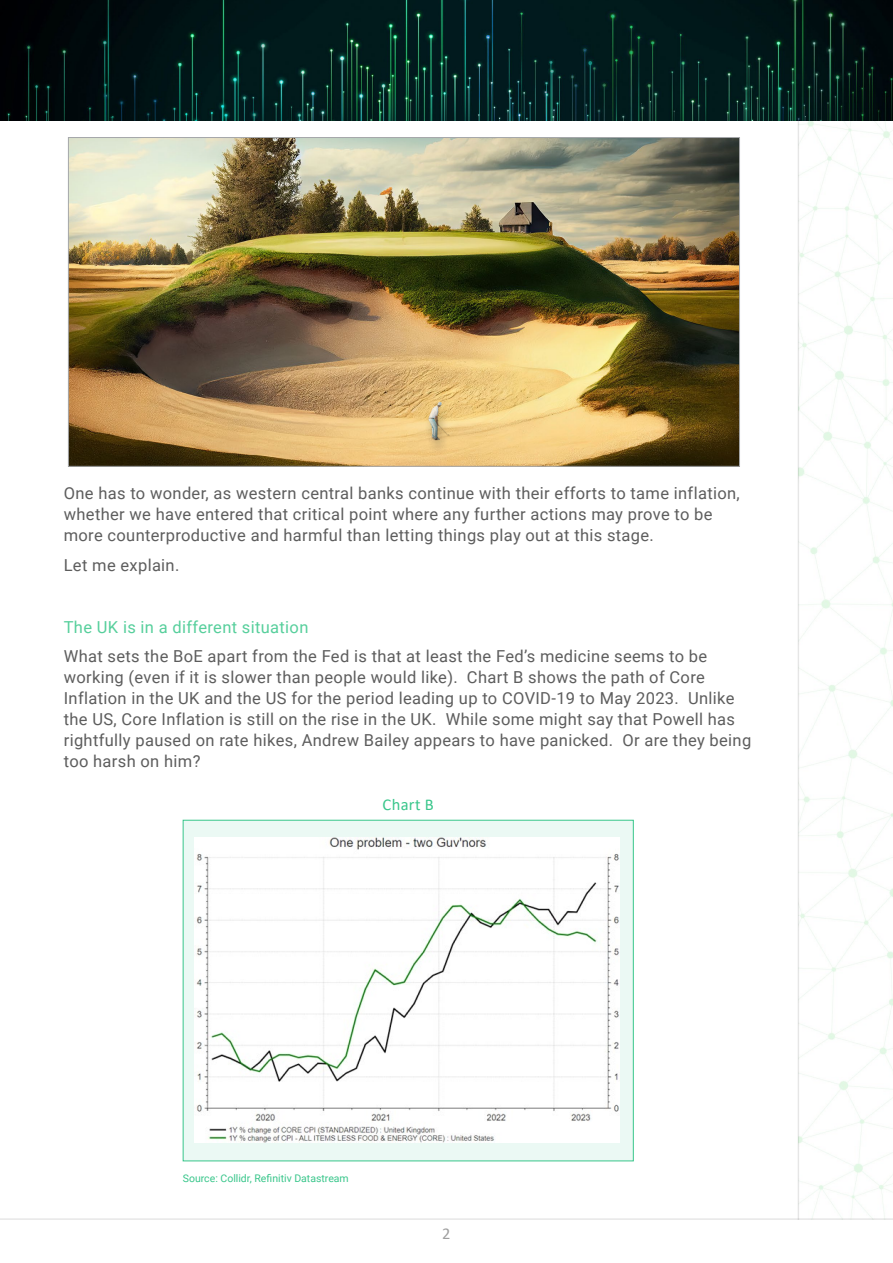
<style>
.page{position:relative;width:893px;height:1263px;background:#fff}
.page>*{position:absolute;margin:0;border:0;box-sizing:border-box;transform-origin:0 0}
.t1{font:16.5px/21px "Roboto";letter-spacing:.02em;color:#5d5d5d}
.t2{font:16.5px "Roboto";letter-spacing:.02em;color:#57cf9c}
.t3{font:16.5px "Calibri";letter-spacing:.02em;color:#39c68b}
.t4{font:16.5px "Calibri";color:#9f9f9f}
.t5{font:10.5px "Roboto";color:#39c68b}
</style>
<div class="page">
<img style="left:799px;top:120px;width:94px;height:1098px">
<hr style="left:798px;top:94px;width:1px;height:1126px;background:#000">
<img style="left:1px;top:0;width:892px;height:120px">
<hr style="left:0;top:1218px;width:893px;height:2px;background:#000">
<img style="left:70px;top:139px;width:668px;height:326px">
<div style="left:183px;top:820px;width:450px;height:341px;background:#ebf9f4"></div>
<img style="left:195px;top:837px;width:425px;height:305px">
<div style="left:183px;top:820px;width:451px;height:341px;border:1px solid #39c68b"></div>
<div style="left:422px;top:401px;width:31px;height:55px;background:#efc57d"></div>
<img style="left:400px;top:374px;width:60px;height:74px">
<div style="left:417px;top:391px;width:33px;height:54px;background:#fff;opacity:.75"></div>
<div style="left:423px;top:395px;width:29px;height:55px;background:#000;opacity:.75"></div>
<svg style="left:438px;top:425px;width:11px;height:11px"></svg>
<p class="t1" style="left:64px;top:482px;width:677px">One has to wonder, as western central banks continue with their efforts to tame inflation, whether we have entered that critical point where any further actions may prove to be more counterproductive and harmful than letting things play out at this stage.</p>
<p class="t1" style="left:64px;top:554px;width:117px">Let me explain.</p>
<p class="t2" style="left:64px;top:615px;width:246px">The UK is in a different situation</p>
<p class="t1" style="left:64px;top:645px;width:689px">What sets the BoE apart from the Fed is that at least the Fed’s medicine seems to be working (even if it is slower than people would like). Chart B shows the path of Core Inflation in the UK and the US for the period leading up to COVID-19 to May 2023. Unlike the US, Core Inflation is still on the rise in the UK. While some might say that Powell has rightfully paused on rate hikes, Andrew Bailey appears to have panicked. Or are they being too harsh on him?</p>
<p class="t3" style="left:383px;top:793px;width:53px">Chart B</p>
<p class="t5" style="left:183px;top:1171px;width:167px">Source: Collidr, Refinitiv Datastream</p>
<p class="t4" style="left:442px;top:1222px;width:10px">2</p>
</div>
